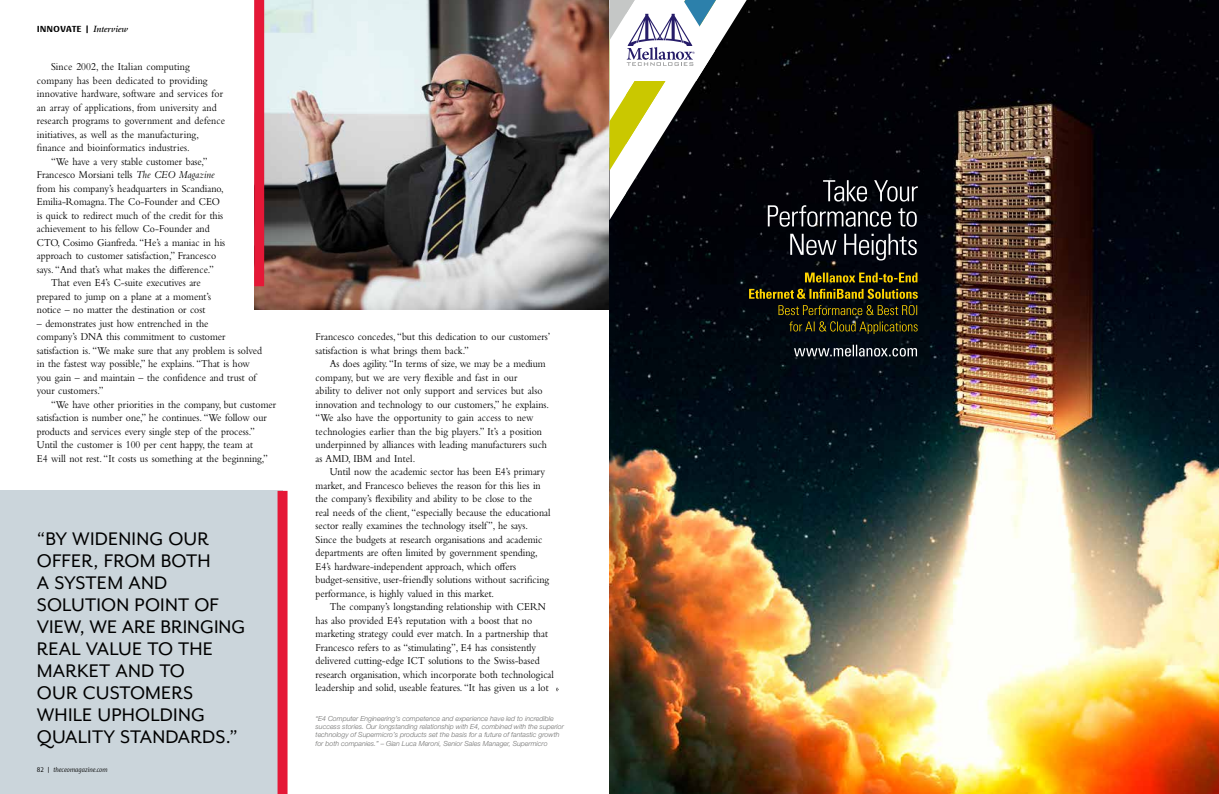
<style>
.page{position:relative;width:1219px;height:794px;background:#fff}
.page>*{position:absolute;margin:0;border:0;box-sizing:border-box;transform-origin:0 0}
.t1{font:21px/22px "Mr Eaves San OT";letter-spacing:.01em;color:#000}
.t2{font:11px/13.5px "Bembo Std";color:#000;scale:.9 1}
.t3{font:700 9px "Basel Neue";letter-spacing:-.005em;color:#000}
.t4{font:italic 300 7px/8.4px "Helvetica Neue LT Std";color:#6f6f6e}
.t5{font:italic 7px "Basel Neue";color:#000;scale:.9 1}
.s1{font-family:"Bembo Std";font-weight:600;font-style:italic;font-size:10px}
.s2{font-style:italic}
.s3{font-style:normal}
</style>
<div class="page">
<div style="left:0;top:491px;width:283px;height:303px;background:#cbd5db"></div>
<div style="left:278px;top:491px;width:10px;height:303px;background:#e51837"></div>
<img style="left:254px;top:0;width:355px;height:309px">
<div style="left:254px;top:0;width:10px;height:286px;background:#e51837"></div>
<img style="left:609px;top:0;width:610px;height:794px">
<svg style="left:759px;top:234px;width:198px;height:30px;background:#21232a"></svg>
<svg style="left:768px;top:125px;width:189px;height:102px;background:#121218"></svg>
<svg style="left:794px;top:345px;width:123px;height:11px"></svg>
<svg style="left:749px;top:272px;width:208px;height:62px;background:#26240c"></svg>
<svg style="left:609px;top:0;width:146px;height:221px"></svg>
<p class="t3" style="left:37px;top:24px;width:93px">INNOVATE | <span class="s1">Interview</span></p>
<p class="t2" style="left:51px;top:60px;width:156px">Since 2002, the Italian computing</p>
<p class="t2" style="left:37px;top:73px;width:191px">company has been dedicated to providing</p>
<p class="t2" style="left:37px;top:87px;width:208px">innovative hardware, software and services for</p>
<p class="t2" style="left:37px;top:100px;width:201px">an array of applications, from university and</p>
<p class="t2" style="left:37px;top:114px;width:211px">research programs to government and defence</p>
<p class="t2" style="left:37px;top:127px;width:182px">initiatives, as well as the manufacturing,</p>
<p class="t2" style="left:37px;top:141px;width:171px">finance and bioinformatics industries.</p>
<p class="t2" style="left:51px;top:154px;width:176px">“We have a very stable customer base,”</p>
<p class="t2" style="left:37px;top:168px;width:199px">Francesco Morsiani tells <span class="s2">The CEO Magazine</span></p>
<p class="t2" style="left:37px;top:181px;width:209px">from his company’s headquarters in Scandiano,</p>
<p class="t2" style="left:37px;top:195px;width:205px">Emilia-Romagna. The Co-Founder and CEO</p>
<p class="t2" style="left:37px;top:208px;width:209px">is quick to redirect much of the credit for this</p>
<p class="t2" style="left:37px;top:222px;width:194px">achievement to his fellow Co-Founder and</p>
<p class="t2" style="left:37px;top:235px;width:211px">CTO, Cosimo Gianfreda. “He’s a maniac in his</p>
<p class="t2" style="left:37px;top:249px;width:201px">approach to customer satisfaction,” Francesco</p>
<p class="t2" style="left:37px;top:262px;width:198px">says. “And that’s what makes the difference.”</p>
<p class="t2" style="left:51px;top:276px;width:168px">That even E4’s C-suite executives are</p>
<p class="t2" style="left:37px;top:289px;width:195px">prepared to jump on a plane at a moment’s</p>
<p class="t2" style="left:37px;top:303px;width:189px">notice – no matter the destination or cost</p>
<p class="t2" style="left:37px;top:316px;width:252px">– demonstrates just how entrenched in the<br>company’s DNA this commitment to customer satisfaction is. “We make sure that any problem is solved in the fastest way possible,” he explains. “That is how you gain – and maintain – the confidence and trust of your customers.”</p>
<p class="t2" style="left:37px;top:397px;width:267px;text-indent:14px">“We have other priorities in the company, but customer satisfaction is number one,” he continues. “We follow our products and services every single step of the process.” Until the customer is 100 per cent happy, the team at<br>E4 will not rest. “It costs us something at the beginning,”</p>
<h1 class="t1" style="left:37px;top:528px;width:210px">“BY WIDENING OUR<br>OFFER, FROM BOTH<br>A SYSTEM AND<br>SOLUTION POINT OF<br>VIEW, WE ARE BRINGING<br>REAL VALUE TO THE<br>MARKET AND TO<br>OUR CUSTOMERS<br>WHILE UPHOLDING<br>QUALITY STANDARDS.”</h1>
<p class="t5" style="left:37px;top:766px;width:80px"><span class="s3">82 |</span> theceomagazine.com</p>
<p class="t2" style="left:316px;top:330px;width:262px">Francesco concedes, “but this dedication to our customers’ satisfaction is what brings them back.”</p>
<p class="t2" style="left:316px;top:357px;width:261px;text-indent:14px">As does agility. “In terms of size, we may be a medium company, but we are very flexible and fast in our<br>ability to deliver not only support and services but also innovation and technology to our customers,” he explains. “We also have the opportunity to gain access to new technologies earlier than the big players.” It’s a position underpinned by alliances with leading manufacturers such as AMD, IBM and Intel.</p>
<p class="t2" style="left:316px;top:465px;width:263px;text-indent:14px">Until now the academic sector has been E4’s primary market, and Francesco believes the reason for this lies in the company’s flexibility and ability to be close to the<br>real needs of the client, “especially because the educational sector really examines the technology itself”, he says.<br>Since the budgets at research organisations and academic departments are often limited by government spending, E4’s hardware-independent approach, which offers budget-sensitive, user-friendly solutions without sacrificing performance, is highly valued in this market.</p>
<p class="t2" style="left:316px;top:600px;width:266px;text-indent:14px">The company’s longstanding relationship with CERN has also provided E4’s reputation with a boost that no marketing strategy could ever match. In a partnership that Francesco refers to as “stimulating”, E4 has consistently delivered cutting-edge ICT solutions to the Swiss-based research organisation, which incorporate both technological leadership and solid, useable features. “It has given us a lot</p>
<p class="t4" style="left:316px;top:714px;width:250px">“E4 Computer Engineering’s competence and experience have led to incredible success stories. Our longstanding relationship with E4, combined with the superior technology of Supermicro’s products set the basis for a future of fantastic growth for both companies.” – Gian Luca Meroni, Senior Sales Manager, Supermicro</p>
</div>
